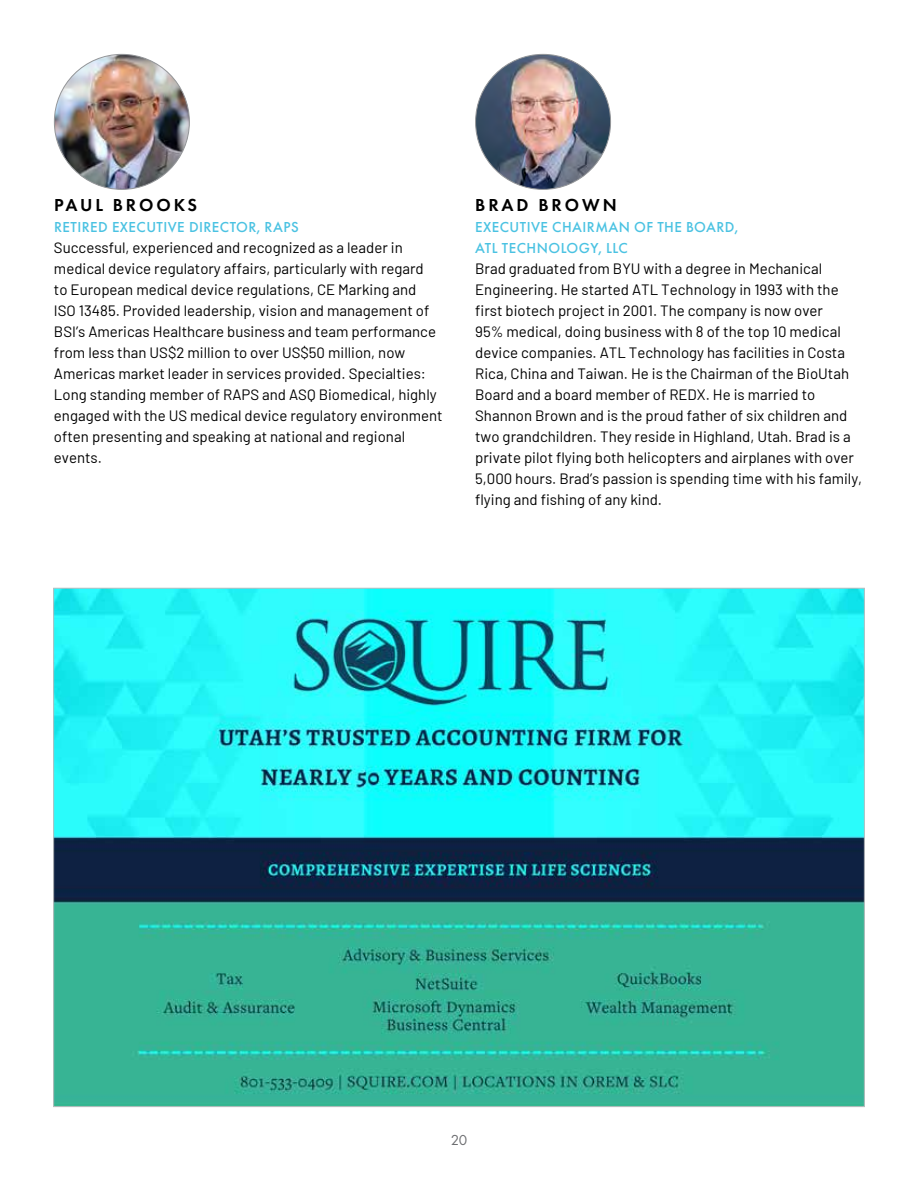
<style>
.page{position:relative;width:918px;height:1188px;background:#fff}
.page>*{position:absolute;margin:0;border:0;box-sizing:border-box;transform-origin:0 0}
.t1{font:600 18px "Futura PT";letter-spacing:.16em;color:#000}
.t2{font:15px/21px "Barlow";color:#000}
.t3{font:500 15px/21px "Futura PT";letter-spacing:.03em;color:#4ac2e2}
.t4{font:15px "Futura PT";color:#6d6e71}
</style>
<div class="page">
<img style="left:54px;top:54px;width:135px;height:135px;border-radius:68px">
<img style="left:476px;top:54px;width:135px;height:135px;border-radius:68px">
<img style="left:55px;top:590px;width:808px;height:515px">
<p class="t1" style="left:54px;top:194px;width:144px">PAUL BROOKS</p>
<p class="t3" style="left:54px;top:217px;width:246px">RETIRED EXECUTIVE DIRECTOR, RAPS</p>
<p class="t2" style="left:54px;top:236px;width:390px">Successful, experienced and recognized as a leader in medical device regulatory affairs, particularly with regard<br>to European medical device regulations, CE Marking and<br>ISO 13485. Provided leadership, vision and management of BSI’s Americas Healthcare business and team performance from less than US$2 million to over US$50 million, now Americas market leader in services provided. Specialties:<br>Long standing member of RAPS and ASQ Biomedical, highly engaged with the US medical device regulatory environment often presenting and speaking at national and regional events.</p>
<p class="t1" style="left:475px;top:194px;width:143px">BRAD BROWN</p>
<p class="t3" style="left:475px;top:217px;width:265px">EXECUTIVE CHAIRMAN OF THE BOARD,<br>ATL TECHNOLOGY, LLC</p>
<p class="t2" style="left:475px;top:257px;width:389px">Brad graduated from BYU with a degree in Mechanical Engineering. He started ATL Technology in 1993 with the first biotech project in 2001. The company is now over<br>95% medical, doing business with 8 of the top 10 medical device companies. ATL Technology has facilities in Costa Rica, China and Taiwan. He is the Chairman of the BioUtah Board and a board member of REDX. He is married to Shannon Brown and is the proud father of six children and two grandchildren. They reside in Highland, Utah. Brad is a private pilot flying both helicopters and airplanes with over 5,000 hours. Brad’s passion is spending time with his family, flying and fishing of any kind.</p>
<p class="t4" style="left:451px;top:1132px;width:18px">20</p>
</div>
